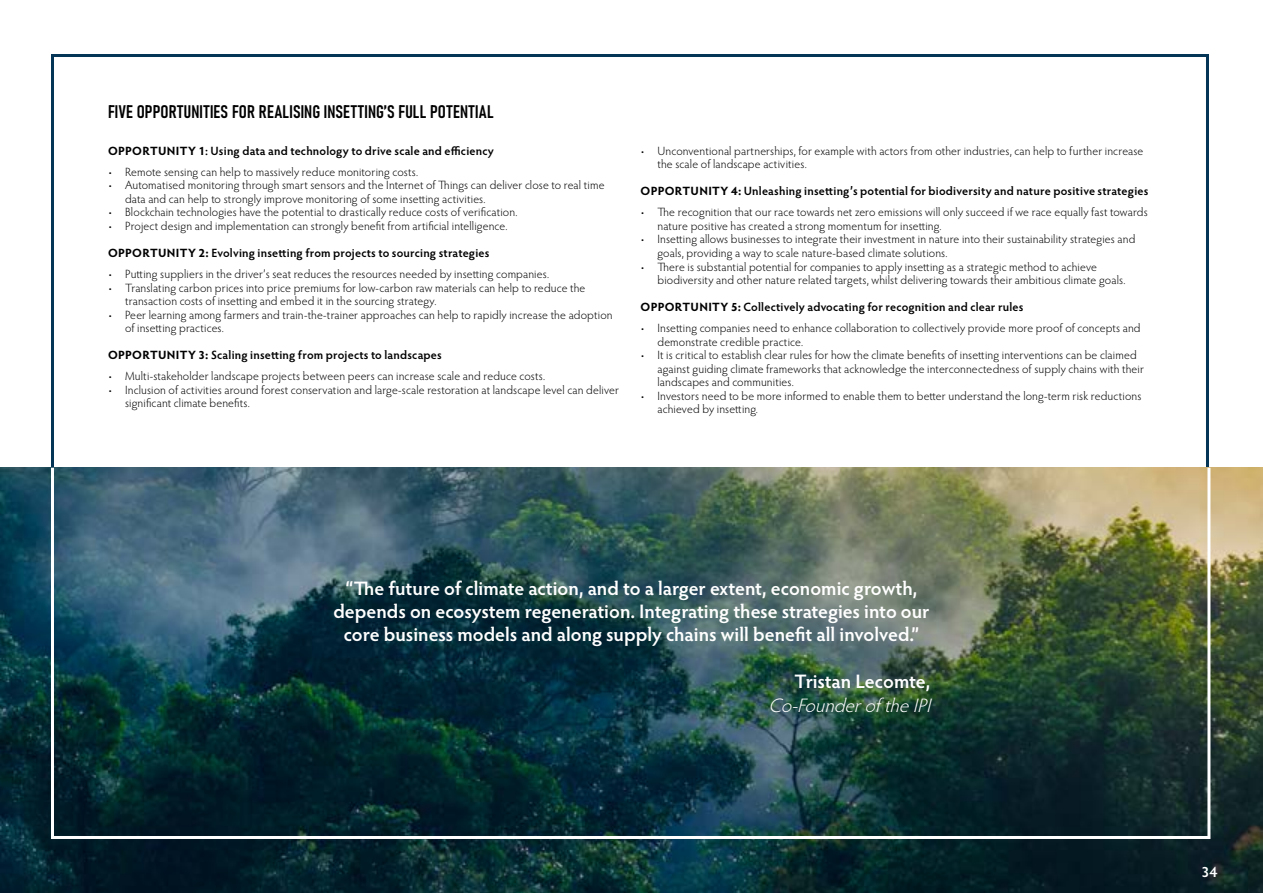
<style>
.page{position:relative;width:1263px;height:893px;background:#fff}
.page>*{position:absolute;margin:0;border:0;box-sizing:border-box;transform-origin:0 0}
.t1{font:600 19.5px/23.4px "Hypatia Sans Pro";letter-spacing:-.005em;color:#fff;text-align:center}
.t2{font:italic 300 19.5px "Hypatia Sans Pro";color:#fff}
.t3{font:18px "Bahnschrift";letter-spacing:.015em;color:#000}
.t4{font:600 15px "Hypatia Sans Pro";color:#fff}
.t5{font:300 12px/13.5px "Hypatia Sans Pro";letter-spacing:.01em;color:#000}
.t6{font:600 12px "Hypatia Sans Pro";letter-spacing:.015em;color:#000}
.s1{font-weight:700}
</style>
<div class="page">
<img style="left:0;top:468px;width:1263px;height:425px">
<img style="left:926px;top:465px;width:286px;height:375px">
<img style="left:50px;top:465px;width:876px;height:375px">
<h2 class="t3" style="left:108px;top:98px;width:387px">FIVE OPPORTUNITIES FOR REALISING INSETTING’S FULL POTENTIAL</h2>
<p class="t6" style="left:108px;top:143px;width:387px"><span class="s1">OPPORTUNITY 1</span>: Using data and technology to drive scale and efficiency</p>
<p class="t5" style="left:108px;top:165px;width:312px">• Remote sensing can help to massively reduce monitoring costs.</p>
<p class="t5" style="left:125px;top:178px;width:481px;text-indent:-17px">• Automatised monitoring through smart sensors and the Internet of Things can deliver close to real time data and can help to strongly improve monitoring of some insetting activities.</p>
<p class="t5" style="left:108px;top:205px;width:411px">• Blockchain technologies have the potential to drastically reduce costs of verification.</p>
<p class="t5" style="left:108px;top:219px;width:401px">• Project design and implementation can strongly benefit from artificial intelligence.</p>
<p class="t6" style="left:108px;top:245px;width:383px"><span class="s1">OPPORTUNITY 2:</span> Evolving insetting from projects to sourcing strategies</p>
<p class="t5" style="left:108px;top:267px;width:443px">• Putting suppliers in the driver’s seat reduces the resources needed by insetting companies.</p>
<p class="t5" style="left:125px;top:280px;width:462px;text-indent:-17px">• Translating carbon prices into price premiums for low-carbon raw materials can help to reduce the transaction costs of insetting and embed it in the sourcing strategy.</p>
<p class="t5" style="left:125px;top:307px;width:489px;text-indent:-17px">• Peer learning among farmers and train-the-trainer approaches can help to rapidly increase the adoption of insetting practices.</p>
<p class="t6" style="left:108px;top:347px;width:335px"><span class="s1">OPPORTUNITY 3:</span> Scaling insetting from projects to landscapes</p>
<p class="t5" style="left:108px;top:369px;width:439px">• Multi-stakeholder landscape projects between peers can increase scale and reduce costs.</p>
<p class="t5" style="left:125px;top:382px;width:495px;text-indent:-17px">• Inclusion of activities around forest conservation and large-scale restoration at landscape level can deliver significant climate benefits.</p>
<p class="t5" style="left:657px;top:144px;width:487px;text-indent:-17px">• Unconventional partnerships, for example with actors from other industries, can help to further increase the scale of landscape activities.</p>
<p class="t6" style="left:640px;top:183px;width:509px"><span class="s1">OPPORTUNITY 4:</span> Unleashing insetting’s potential for biodiversity and nature positive strategies</p>
<p class="t5" style="left:657px;top:205px;width:492px;text-indent:-17px">• The recognition that our race towards net zero emissions will only succeed if we race equally fast towards nature positive has created a strong momentum for insetting.</p>
<p class="t5" style="left:657px;top:232px;width:479px;text-indent:-17px">• Insetting allows businesses to integrate their investment in nature into their sustainability strategies and goals, providing a way to scale nature-based climate solutions.</p>
<p class="t5" style="left:657px;top:259px;width:470px;text-indent:-17px">• There is substantial potential for companies to apply insetting as a strategic method to achieve biodiversity and other nature related targets, whilst delivering towards their ambitious climate goals.</p>
<p class="t6" style="left:640px;top:299px;width:384px"><span class="s1">OPPORTUNITY 5:</span> Collectively advocating for recognition and clear rules</p>
<p class="t5" style="left:657px;top:321px;width:485px;text-indent:-17px">• Insetting companies need to enhance collaboration to collectively provide more proof of concepts and demonstrate credible practice.</p>
<p class="t5" style="left:657px;top:348px;width:488px;text-indent:-17px">• It is critical to establish clear rules for how the climate benefits of insetting interventions can be claimed against guiding climate frameworks that acknowledge the interconnectedness of supply chains with their landscapes and communities.</p>
<p class="t5" style="left:657px;top:388px;width:485px;text-indent:-17px">• Investors need to be more informed to enable them to better understand the long-term risk reductions achieved by insetting.</p>
<h1 class="t1" style="left:333px;top:575px;width:598px">“The future of climate action, and to a larger extent, economic growth, depends on ecosystem regeneration. Integrating these strategies into our core business models and along supply chains will benefit all involved.”</h1>
<h1 class="t1" style="left:794px;top:669px;width:137px">Tristan Lecomte,</h1>
<h1 class="t2" style="left:768px;top:692px;width:170px">Co-FounderoftheIPI</h1>
<p class="t4" style="left:1201px;top:861px;width:18px">34</p>
</div>
